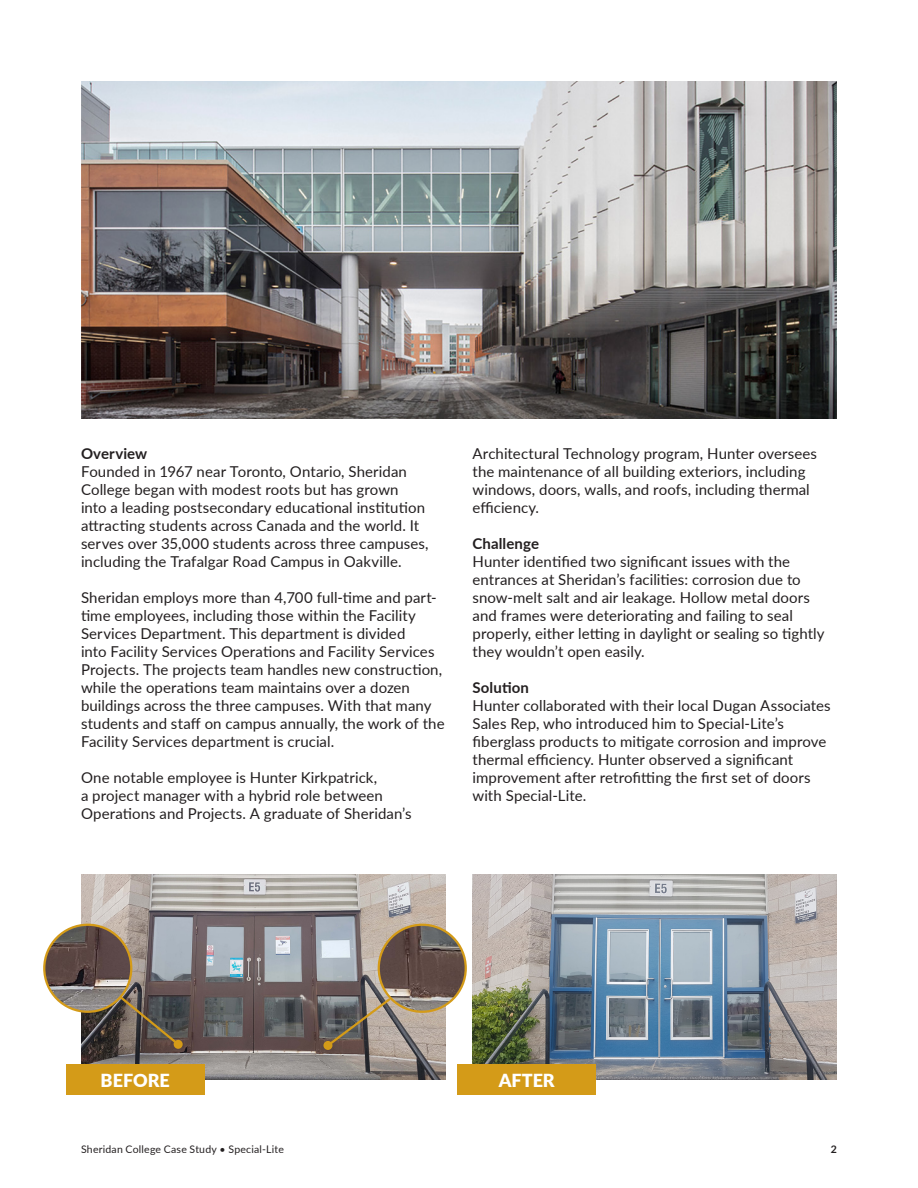
<style>
.page{position:relative;width:918px;height:1188px;background:#fff}
.page>*{position:absolute;margin:0;border:0;box-sizing:border-box;transform-origin:0 0}
.t1{font:900 18px "Lato";color:#fff}
.t2{font:15px/18px "Lato";letter-spacing:.005em;color:#231f20}
.t3{font:700 15px "Lato";letter-spacing:.01em;color:#231f20}
.t4{font:10.5px "Lato";letter-spacing:.02em;color:#231f20}
.t5{font:700 10.5px "Lato";color:#231f20}
</style>
<div class="page">
<hr style="left:917px;top:459px;width:1px;height:171px;background:#f1dcb3">
<img style="left:81px;top:81px;width:756px;height:337px">
<img style="left:472px;top:875px;width:365px;height:205px">
<img style="left:81px;top:875px;width:365px;height:205px">
<div style="left:66px;top:1064px;width:139px;height:31px;background:#d49b18"></div>
<div style="left:458px;top:1064px;width:138px;height:31px;background:#d49b18"></div>
<img style="left:44px;top:925px;width:87px;height:87px;border-radius:43px">
<div style="left:43px;top:924px;width:89px;height:89px;border:2px solid #d49b18;border-radius:50%"></div>
<img style="left:379px;top:925px;width:87px;height:87px;border-radius:44px">
<div style="left:378px;top:924px;width:89px;height:89px;border:2px solid #d49b18;border-radius:50%"></div>
<svg style="left:118px;top:994px;width:63px;height:53px;background:#5e564e"></svg>
<div style="left:174px;top:1040px;width:9px;height:9px;background:#d49b18;border-radius:50%"></div>
<svg style="left:325px;top:996px;width:68px;height:53px;background:#817971"></svg>
<div style="left:323px;top:1041px;width:9px;height:9px;background:#d49b18;border-radius:50%"></div>
<p class="t3" style="left:81px;top:442px;width:68px">Overview</p>
<p class="t2" style="left:81px;top:462px;width:349px">Founded in 1967 near Toronto, Ontario, Sheridan College began with modest roots but has grown<br>into a leading postsecondary educational institution attracting students across Canada and the world. It serves over 35,000 students across three campuses, including the Trafalgar Road Campus in Oakville.</p>
<p class="t2" style="left:81px;top:588px;width:365px">Sheridan employs more than 4,700 full-time and part&shy;time employees, including those within the Facility Services Department. This department is divided<br>into Facility Services Operations and Facility Services Projects. The projects team handles new construction, while the operations team maintains over a dozen buildings across the three campuses. With that many students and staff on campus annually, the work of the Facility Services department is crucial.</p>
<p class="t2" style="left:81px;top:768px;width:332px">One notable employee is Hunter Kirkpatrick,<br>a project manager with a hybrid role between<br>Operations and Projects. A graduate of Sheridan’s</p>
<p class="t2" style="left:472px;top:444px;width:346px">Architectural Technology program, Hunter oversees the maintenance of all building exteriors, including windows, doors, walls, and roofs, including thermal efficiency.</p>
<p class="t3" style="left:472px;top:532px;width:68px">Challenge</p>
<p class="t2" style="left:472px;top:552px;width:354px">Hunter identified two significant issues with the entrances at Sheridan’s facilities: corrosion due to snow-melt salt and air leakage. Hollow metal doors and frames were deteriorating and failing to seal properly, either letting in daylight or sealing so tightly they wouldn’t open easily.</p>
<p class="t3" style="left:472px;top:676px;width:58px">Solution</p>
<p class="t2" style="left:472px;top:696px;width:360px">Hunter collaborated with their local Dugan Associates Sales Rep, who introduced him to Special-Lite’s fiberglass products to mitigate corrosion and improve thermal efficiency. Hunter observed a significant improvement after retrofitting the first set of doors with Special-Lite.</p>
<p class="t1" style="left:101px;top:1067px;width:71px">BEFORE</p>
<p class="t1" style="left:499px;top:1067px;width:58px">AFTER</p>
<p class="t4" style="left:81px;top:1142px;width:204px">Sheridan College Case Study • Special-Lite</p>
<p class="t5" style="left:831px;top:1142px;width:8px">2</p>
</div>
